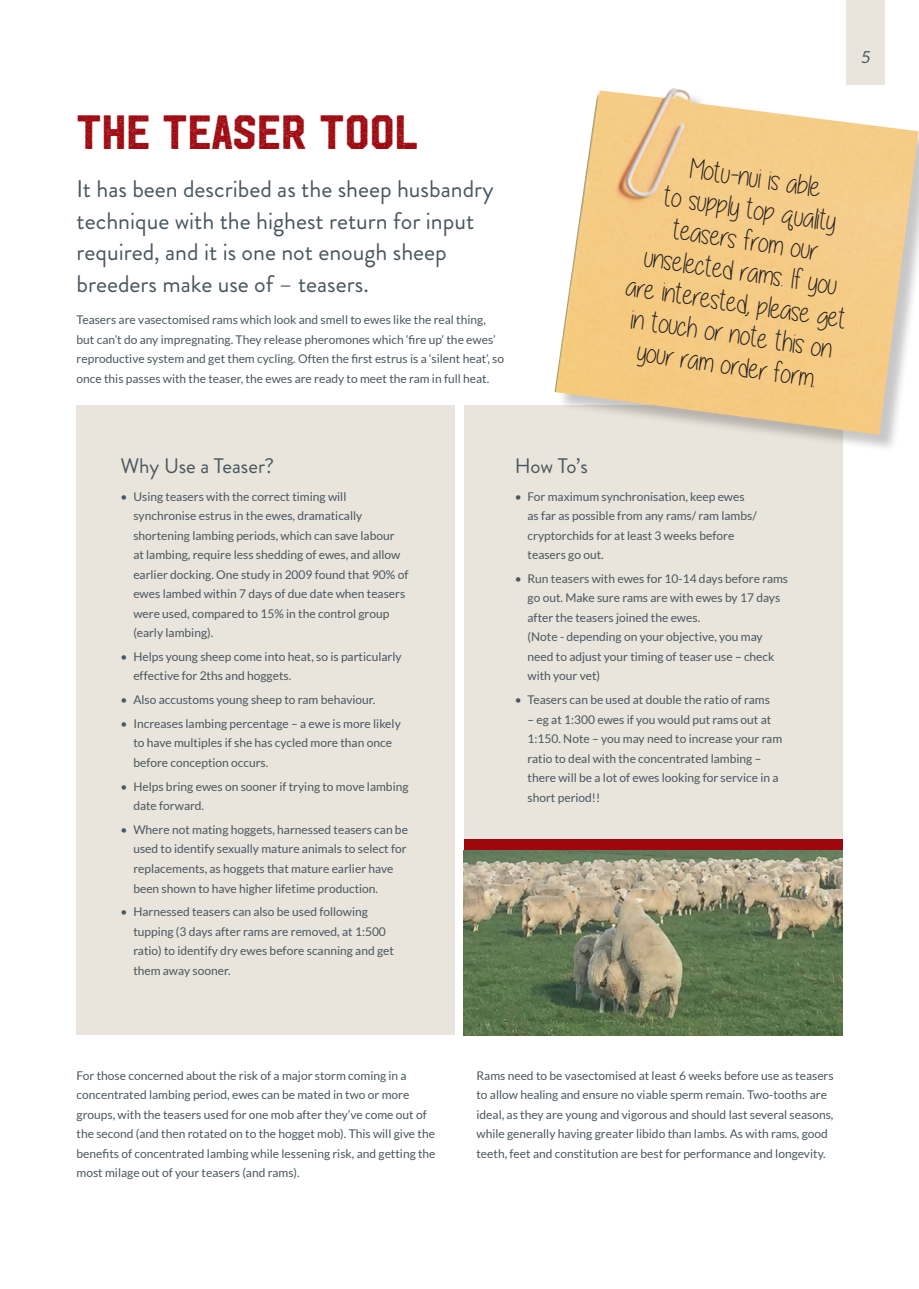
<style>
.page{position:relative;width:919px;height:1289px;background:#fff}
.page>*{position:absolute;margin:0;border:0;box-sizing:border-box;transform-origin:0 0}
.t1{font:48px "Hudson NY Press";color:#9d070d}
.t2{font:28.5px/31.5px "Alittlesunshine";color:#231f20;text-align:center}
.t3{font:24px/31.5px "Brandon Grotesque";color:#4a575e}
.t4{font:21px "Brandon Grotesque";color:#4a575e}
.t5{font:italic 16.5px "Lato";color:#4a575e}
.t6{font:12px/19.5px "Lato";color:#4a575e}
</style>
<div class="page">
<div style="left:846px;top:0;width:38px;height:84px;background:#e9e4dc"></div>
<div style="left:77px;top:405px;width:378px;height:630px;background:#e9e4dc"></div>
<div style="left:463px;top:405px;width:379px;height:445px;background:#e9e4dc"></div>
<img style="left:463px;top:850px;width:379px;height:185px">
<div style="left:557px;top:91px;width:361px;height:362px;background:#231f20;opacity:.25"></div>
<img style="left:554px;top:88px;width:364px;height:347px">
<div style="left:463px;top:839px;width:379px;height:11px;background:#9d070d"></div>
<h1 class="t1" style="left:77px;top:103px;width:344px">THE TEASER TOOL</h1>
<h3 class="t3" style="left:77px;top:174px;width:418px">It has been described as the sheep husbandry technique with the highest return for input required, and it is one not enough sheep breeders make use of – teasers.</h3>
<p class="t6" style="left:77px;top:310px;width:429px">Teasers are vasectomised rams which look and smell to ewes like the real thing, but can’t do any impregnating. They release pheromones which ‘fire up’ the ewes’ reproductive system and get them cycling. Often the first estrus is a ‘silent heat’, so once this passes with the teaser, the ewes are ready to meet the ram in full heat.</p>
<h3 class="t5" style="left:860px;top:47px;width:11px">5</h3>
<h2 class="t2" style="left:649px;top:145px;width:223px;rotate:9deg">Motu-nui is able<br>to supply top quality teasers from our unselected rams. If you are interested, please get in touch or note this on your ram order form.</h2>
<h3 class="t4" style="left:121px;top:451px;width:155px">Why Use a Teaser?</h3>
<p class="t6" style="left:133px;top:486px;width:276px;text-indent:-13px">• Using teasers with the correct timing will synchronise estrus in the ewes, dramatically shortening lambing periods, which can save labour<br>at lambing, require less shedding of ewes, and allow earlier docking. One study in 2009 found that 90% of ewes lambed within 7 days of due date when teasers were used, compared to 15% in the control group (early lambing).</p>
<p class="t6" style="left:133px;top:646px;width:270px;text-indent:-13px">• Helps young sheep come into heat, so is particularly effective for 2ths and hoggets.</p>
<p class="t6" style="left:121px;top:690px;width:256px">• Also accustoms young sheep to ram behaviour.</p>
<p class="t6" style="left:133px;top:713px;width:269px;text-indent:-13px">• Increases lambing percentage – a ewe is more likely to have multiples if she has cycled more than once before conception occurs.</p>
<p class="t6" style="left:133px;top:776px;width:277px;text-indent:-13px">• Helps bring ewes on sooner if trying to move lambing date forward.</p>
<p class="t6" style="left:133px;top:819px;width:276px;text-indent:-13px">• Where not mating hoggets, harnessed teasers can be used to identify sexually mature animals to select for replacements, as hoggets that mature earlier have been shown to have higher lifetime production.</p>
<p class="t6" style="left:133px;top:902px;width:262px;text-indent:-13px">• Harnessed teasers can also be used following tupping (3 days after rams are removed, at 1:500 ratio) to identify dry ewes before scanning and get them away sooner.</p>
<h3 class="t4" style="left:514px;top:451px;width:75px">How To’s</h3>
<p class="t6" style="left:527px;top:486px;width:231px;text-indent:-13px">• For maximum synchronisation, keep ewes as far as possible from any rams/ ram lambs/ cryptorchids for at least 3 weeks before teasers go out.</p>
<p class="t6" style="left:527px;top:568px;width:262px;text-indent:-13px">• Run teasers with ewes for 10-14 days before rams go out. Make sure rams are with ewes by 17 days after the teasers joined the ewes.<br>(Note - depending on your objective, you may need to adjust your timing of teaser use – check with your vet)</p>
<p class="t6" style="left:514px;top:690px;width:257px">• Teasers can be used at double the ratio of rams</p>
<p class="t6" style="left:527px;top:709px;width:256px">– eg at 1:300 ewes if you would put rams out at 1:150. Note – you may need to increase your ram ratio to deal with the concentrated lambing – there will be a lot of ewes looking for service in a short period!!</p>
<p class="t6" style="left:77px;top:1065px;width:360px">For those concerned about the risk of a major storm coming in a concentrated lambing period, ewes can be mated in two or more groups, with the teasers used for one mob after they’ve come out of the second (and then rotated on to the hogget mob). This will give the benefits of concentrated lambing while lessening risk, and getting the most milage out of your teasers (and rams).</p>
<p class="t6" style="left:476px;top:1065px;width:358px">Rams need to be vasectomised at least 6 weeks before use as teasers to allow healing and ensure no viable sperm remain. Two-tooths are ideal, as they are young and vigorous and should last several seasons, while generally having greater libido than lambs. As with rams, good teeth, feet and constitution are best for performance and longevity.</p>
</div>
